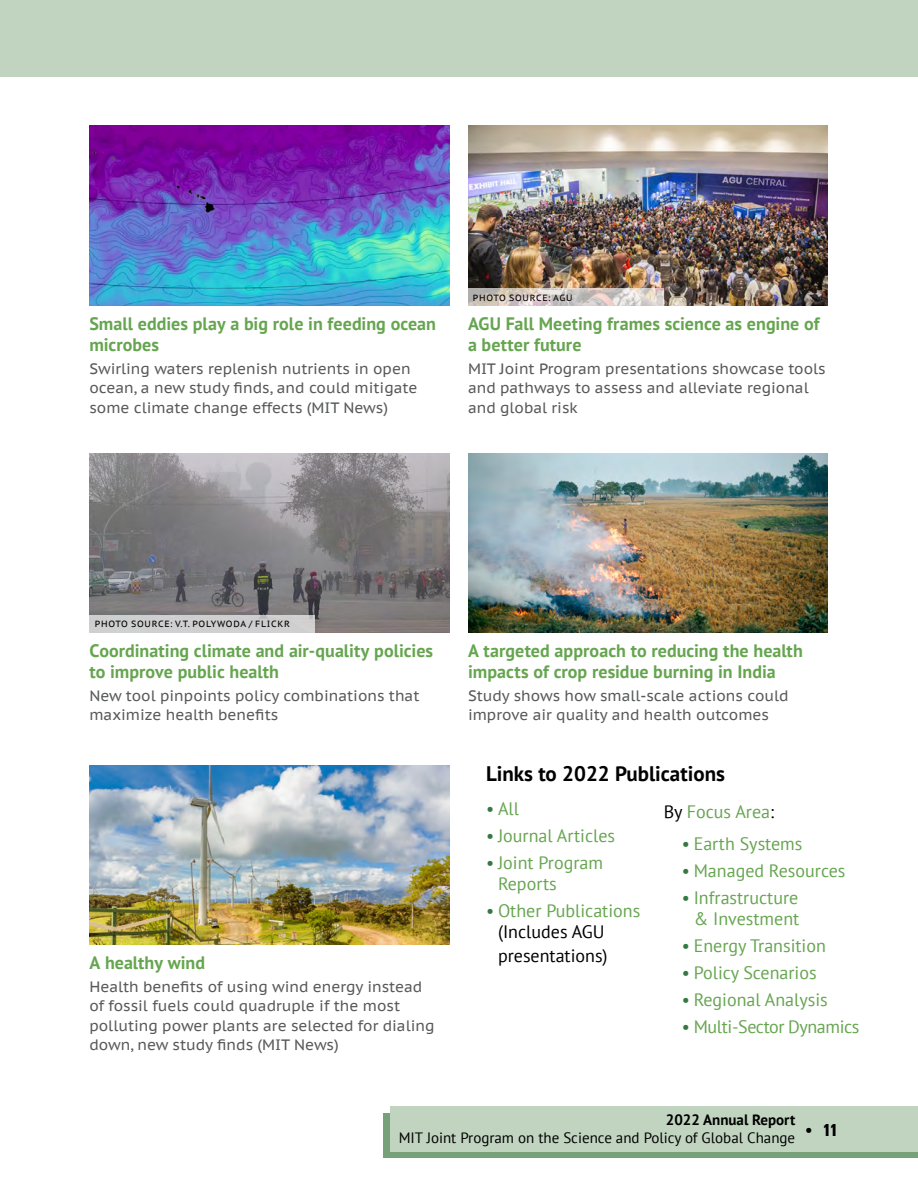
<style>
.page{position:relative;width:918px;height:1188px;background:#fff}
.page>*{position:absolute;margin:0;border:0;box-sizing:border-box;transform-origin:0 0}
.t1{font:700 21px "PT Sans";color:#000}
.t2{font:700 18px/21px "PT Sans";letter-spacing:.005em;color:#66a550}
.t3{font:18px/21px "PT Sans";color:#66a550}
.t4{font:18px "PT Sans";letter-spacing:-.02em;color:#66a550}
.t5{font:18px "PT Sans";color:#000}
.t6{font:15px/19.5px "PT Sans Caption";color:#58595b}
.t7{font:15px/18px "PT Sans";color:#000}
.t8{font:9px "PT Sans Caption";letter-spacing:.08em;color:#000}
.s1{color:#357941}
.s2{color:#000}
.s3{font-weight:700}
</style>
<div class="page">
<img style="left:89px;top:126px;width:360px;height:180px">
<img style="left:89px;top:453px;width:360px;height:180px">
<img style="left:89px;top:765px;width:360px;height:180px">
<img style="left:468px;top:126px;width:360px;height:180px">
<img style="left:468px;top:453px;width:360px;height:180px">
<div style="left:88px;top:615px;width:227px;height:18px;background:#cfcfd0"></div>
<svg style="left:468px;top:288px;width:196px;height:18px;background:#d4cac5"></svg>
<svg style="left:383px;top:1113px;width:535px;height:45px;background:#80a782"></svg>
<div style="left:390px;top:1106px;width:528px;height:45px;background:#c0d4c0"></div>
<div style="left:0;top:0;width:918px;height:76px;background:#c0d4c0"></div>
<p class="t2" style="left:89px;top:313px;width:348px">Small eddies play a big role in feeding ocean microbes</p>
<p class="t6" style="left:89px;top:358px;width:330px">Swirling waters replenish nutrients in open ocean, a new study finds, and could mitigate some climate change effects (MIT News)</p>
<p class="t8" style="left:473px;top:292px;width:101px">PHOTO SOURCE: AGU</p>
<p class="t2" style="left:468px;top:313px;width:353px">AGU Fall Meeting frames science as engine of a better future</p>
<p class="t6" style="left:468px;top:358px;width:359px">MIT Joint Program presentations showcase tools and pathways to assess and alleviate regional and global risk</p>
<p class="t8" style="left:95px;top:618px;width:197px">PHOTO SOURCE: V.T. POLYWODA / FLICKR</p>
<p class="t2" style="left:89px;top:640px;width:345px">Coordinating climate and air‑quality policies to improve public health</p>
<p class="t6" style="left:89px;top:685px;width:332px">New tool pinpoints policy combinations that maximize health benefits</p>
<p class="t2" style="left:89px;top:952px;width:117px">A healthy wind</p>
<p class="t6" style="left:89px;top:976px;width:347px">Health benefits of using wind energy instead of fossil fuels could quadruple if the most polluting power plants are selected for dialing down, new study finds (MIT News)</p>
<p class="t2" style="left:468px;top:640px;width:336px">A targeted approach to reducing the health impacts of crop residue burning in India</p>
<p class="t6" style="left:468px;top:685px;width:322px">Study shows how small‑scale actions could improve air quality and health outcomes</p>
<h1 class="t1" style="left:486px;top:759px;width:240px">Links to 2022 Publications</h1>
<p class="t3" style="left:486px;top:798px;width:35px"><span class="s1">•</span> All</p>
<p class="t3" style="left:486px;top:825px;width:131px"><span class="s1">•</span> Journal Articles</p>
<p class="t3" style="left:498px;top:852px;width:106px;text-indent:-12px"><span class="s1">•</span> Joint Program<br>Reports</p>
<p class="t3" style="left:498px;top:900px;width:144px;text-indent:-12px"><span class="s1">•</span> Other Publications <span class="s2">(Includes AGU</span></p>
<p class="t5" style="left:498px;top:944px;width:111px">presentations)</p>
<p class="t3" style="left:664px;top:801px;width:112px"><span class="s2">By</span> Focus Area<span class="s2">:</span></p>
<p class="t3" style="left:682px;top:832px;width:122px"><span class="s1">•</span> Earth Systems</p>
<p class="t3" style="left:682px;top:859px;width:165px"><span class="s1">•</span> Managed Resources</p>
<p class="t3" style="left:682px;top:886px;width:119px;text-align:right"><span class="s1">•</span> Infrastructure &amp; Investment</p>
<p class="t3" style="left:682px;top:935px;width:146px"><span class="s1">•</span> Energy Transition</p>
<p class="t3" style="left:682px;top:962px;width:136px"><span class="s1">•</span> Policy Scenarios</p>
<p class="t3" style="left:682px;top:989px;width:148px"><span class="s1">•</span> Regional Analysis</p>
<p class="t4" style="left:682px;top:1015px;width:179px"><span class="s1">•</span> Multi-Sector Dynamics</p>
<p class="t7" style="left:399px;top:1111px;width:441px;text-indent:267px"><span class="s3">2022 Annual Report<br></span>MIT Joint Program on the Science and Policy of Global Change <sup>•</sup> <sup>11</sup></p>
</div>
